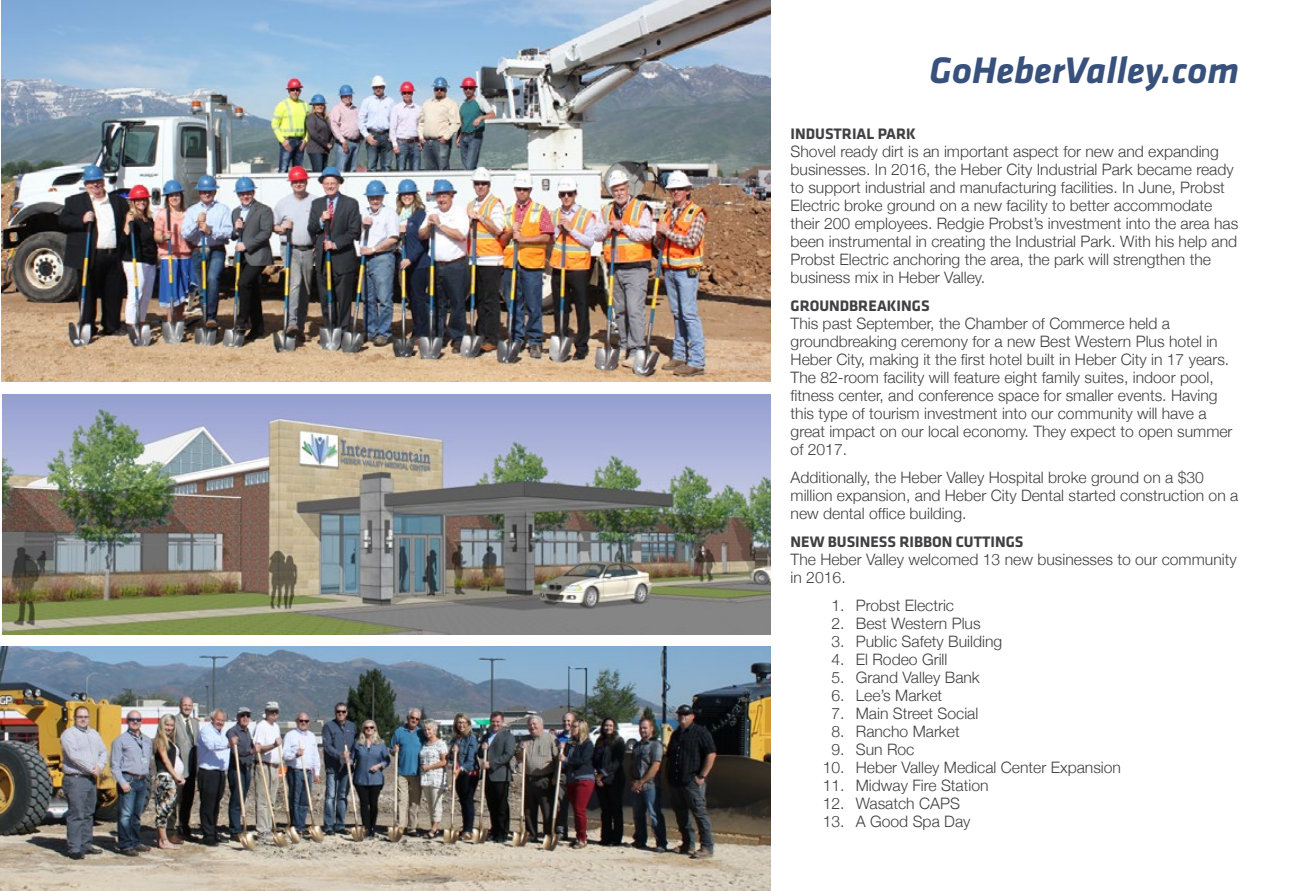
<style>
.page{position:relative;width:1296px;height:891px;background:#fff}
.page>*{position:absolute;margin:0;border:0;box-sizing:border-box;transform-origin:0 0}
.t1{font:italic 700 38.25px "Klavika Basic";color:#38517c}
.t2{font:300 15.75px/18px "Helvetica Neue";color:#414042}
.t3{font:700 15.75px "Klavika Basic";color:#414042}
</style>
<div class="page">
<img style="left:0;top:646px;width:771px;height:245px">
<img style="left:1px;top:0;width:770px;height:381px">
<img style="left:3px;top:395px;width:768px;height:240px">
<h1 class="t1" style="left:930px;top:43px;width:311px">GoHeberValley.com</h1>
<p class="t3" style="left:791px;top:122px;width:127px">INDUSTRIAL PARK</p>
<p class="t2" style="left:791px;top:142px;width:449px">Shovel ready dirt is an important aspect for new and expanding businesses. In 2016, the Heber City Industrial Park became ready to support industrial and manufacturing facilities. In June, Probst Electric broke ground on a new facility to better accommodate their 200 employees. Redgie Probst’s investment into the area has been instrumental in creating the Industrial Park. With his help and Probst Electric anchoring the area, the park will strengthen the business mix in Heber Valley.</p>
<p class="t3" style="left:791px;top:294px;width:141px">GROUNDBREAKINGS</p>
<p class="t2" style="left:791px;top:314px;width:444px">This past September, the Chamber of Commerce held a groundbreaking ceremony for a new Best Western Plus hotel in Heber City, making it the first hotel built in Heber City in 17 years.<br>The 82-room facility will feature eight family suites, indoor pool, fitness center, and conference space for smaller events. Having this type of tourism investment into our community will have a great impact on our local economy. They expect to open summer of 2017.</p>
<p class="t2" style="left:791px;top:468px;width:449px">Additionally, the Heber Valley Hospital broke ground on a $30 million expansion, and Heber City Dental started construction on a new dental office building.</p>
<p class="t3" style="left:791px;top:531px;width:234px">NEW BUSINESS RIBBON CUTTINGS</p>
<p class="t2" style="left:791px;top:550px;width:448px">The Heber Valley welcomed 13 new businesses to our community in 2016.</p>
<p class="t2" style="left:831px;top:596px;width:124px">1. Probst Electric</p>
<p class="t2" style="left:831px;top:614px;width:151px">2. Best Western Plus</p>
<p class="t2" style="left:831px;top:632px;width:172px">3. Public Safety Building</p>
<p class="t2" style="left:831px;top:650px;width:117px">4. El Rodeo Grill</p>
<p class="t2" style="left:831px;top:668px;width:150px">5. Grand Valley Bank</p>
<p class="t2" style="left:831px;top:686px;width:112px">6. Lee’s Market</p>
<p class="t2" style="left:831px;top:704px;width:148px">7. Main Street Social</p>
<p class="t2" style="left:831px;top:722px;width:130px">8. Rancho Market</p>
<p class="t2" style="left:831px;top:740px;width:85px">9. Sun Roc</p>
<p class="t2" style="left:823px;top:758px;width:300px">10. Heber Valley Medical Center Expansion</p>
<p class="t2" style="left:823px;top:776px;width:167px">11. Midway Fire Station</p>
<p class="t2" style="left:823px;top:794px;width:139px">12. Wasatch CAPS</p>
<p class="t2" style="left:823px;top:812px;width:149px">13. A Good Spa Day</p>
</div>
